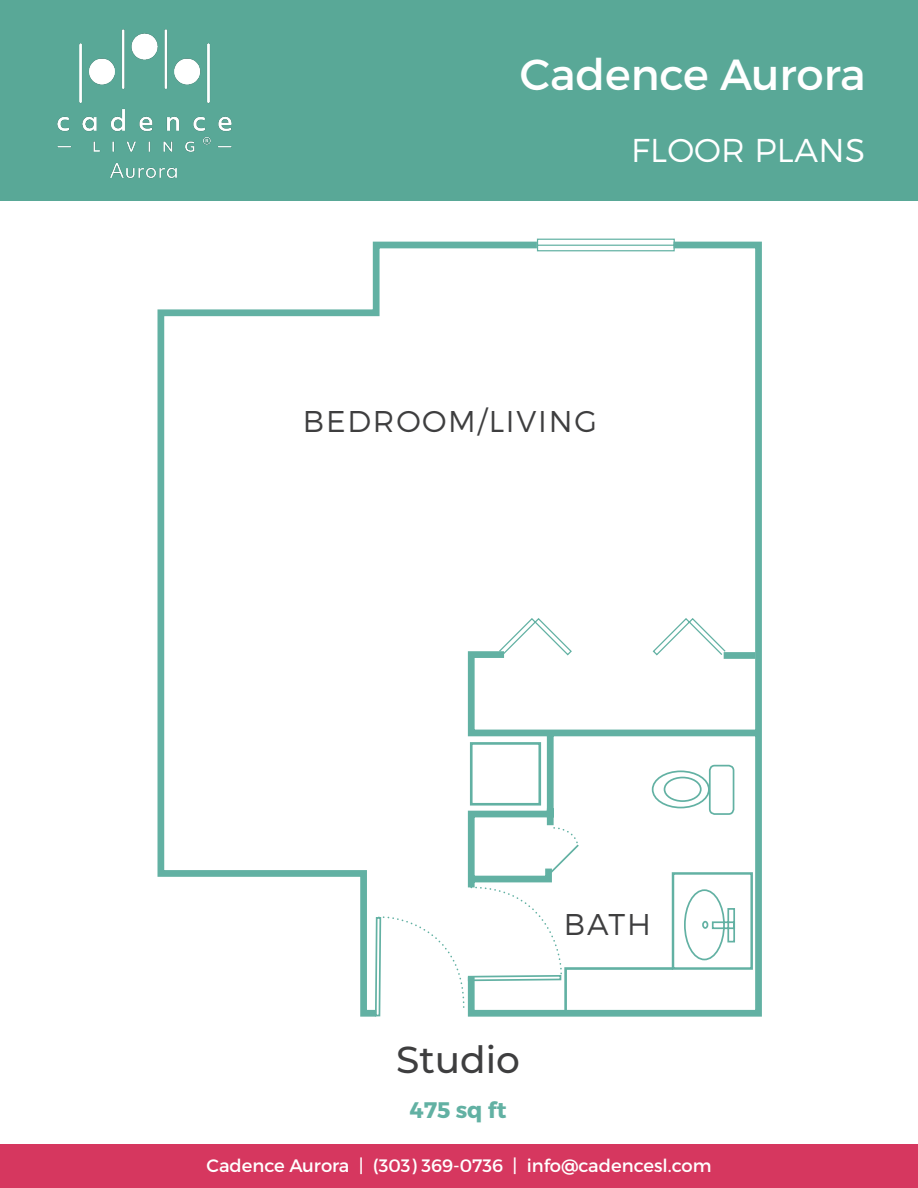
<style>
.page{position:relative;width:918px;height:1188px;background:#fff}
.page>*{position:absolute;margin:0;border:0;box-sizing:border-box;transform-origin:0 0}
.t1{font:43.5px "Montserrat";color:#fff}
.FP_Unit_Name{font:500 37.5px "Montserrat";color:#3e3e3f}
.t2{font:300 33px "Montserrat";letter-spacing:.01em;color:#fff}
.FP_Room_Descriptor{font:300 30px "Montserrat";letter-spacing:.06em;color:#3e3e3f}
.FP_SQ_FT{font:700 22.5px "Montserrat";color:#62b1a3}
.t3{font:18px "Montserrat";color:#fff}
</style>
<div class="page">
<div style="left:0;top:0;width:918px;height:201px;background:#59a897"></div>
<img style="left:57px;top:29px;width:175px;height:150px">
<svg style="left:158px;top:239px;width:604px;height:778px"></svg>
<svg style="left:469px;top:741px;width:207px;height:275px"></svg>
<svg style="left:374px;top:886px;width:189px;height:131px"></svg>
<svg style="left:549px;top:826px;width:32px;height:49px"></svg>
<div style="left:0;top:1145px;width:918px;height:43px;background:#d6375f"></div>
<p class="t1" style="left:520px;top:48px;width:347px">Cadence Aurora</p>
<p class="t2" style="left:631px;top:130px;width:236px">FLOOR PLANS</p>
<p class="FP_Room_Descriptor" style="left:303px;top:403px;width:296px">BEDROOM/LIVING</p>
<p class="FP_Unit_Name" style="left:396px;top:1034px;width:126px">Studio</p>
<p class="FP_SQ_FT" style="left:409px;top:1096px;width:99px">475 sq ft</p>
<p class="FP_Room_Descriptor" style="left:564px;top:906px;width:89px">BATH</p>
<p class="t3" style="left:206px;top:1154px;width:507px">Cadence Aurora | (303) 369-0736 | info@cadencesl.com</p>
</div>
